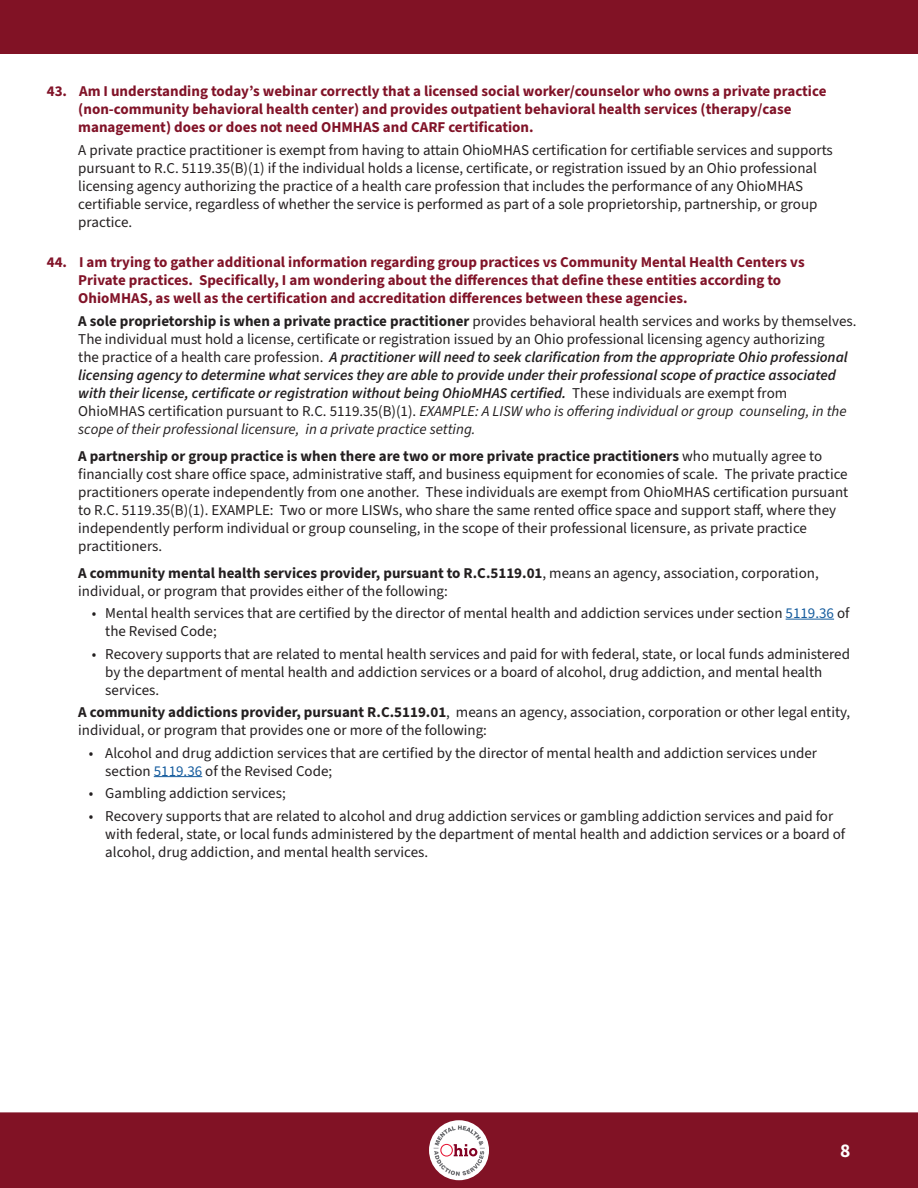
<style>
.page{position:relative;width:918px;height:1188px;background:#fff}
.page>*{position:absolute;margin:0;border:0;box-sizing:border-box;transform-origin:0 0}
.t1{font:700 19.5px "Source Sans 3";color:#fff}
.t2{font:15px/18px "Source Sans 3";color:#231f20}
.t3{font:700 15px/18px "Source Sans 3";color:#811328}
.s1{font-weight:700}
.s2{font-weight:600;font-style:italic}
.s3{font-style:italic}
.s4{color:#175d9e}
</style>
<div class="page">
<hr style="left:786px;top:619px;width:48px;height:1px;background:#175d9e">
<hr style="left:154px;top:776px;width:48px;height:1px;background:#175d9e">
<div style="left:1px;top:1px;width:916px;height:52px;background:#811225"></div>
<div style="left:0;top:0;width:918px;height:54px;border:2px solid #811225"></div>
<div style="left:1px;top:1113px;width:916px;height:74px;background:#811225"></div>
<div style="left:0;top:1112px;width:918px;height:76px;border:2px solid #811225"></div>
<div style="left:429px;top:1120px;width:60px;height:60px;background:#fff;border-radius:50%"></div>
<svg style="left:434px;top:1125px;width:51px;height:51px"></svg>
<p class="t3" style="left:78px;top:82px;width:750px;text-indent:-32px">43. Am I understanding today’s webinar correctly that a licensed social worker/counselor who owns a private practice (non-community behavioral health center) and provides outpatient behavioral health services (therapy/case management) does or does not need OHMHAS and CARF certification.</p>
<p class="t2" style="left:78px;top:141px;width:756px">A private practice practitioner is exempt from having to attain OhioMHAS certification for certifiable services and supports pursuant to R.C. 5119.35(B)(1) if the individual holds a license, certificate, or registration issued by an Ohio professional licensing agency authorizing the practice of a health care profession that includes the performance of any OhioMHAS certifiable service, regardless of whether the service is performed as part of a sole proprietorship, partnership, or group practice.</p>
<p class="t3" style="left:78px;top:253px;width:728px;text-indent:-32px">44. I am trying to gather additional information regarding group practices vs Community Mental Health Centers vs<br>Private practices. Specifically, I am wondering about the differences that define these entities according to<br>OhioMHAS, as well as the certification and accreditation differences between these agencies.</p>
<p class="t2" style="left:78px;top:312px;width:780px"><span class="s1">A sole proprietorship is when a private practice practitioner</span> provides behavioral health services and works by themselves.<br>The individual must hold a license, certificate or registration issued by an Ohio professional licensing agency authorizing<br>the practice of a health care profession. <span class="s2">A practitioner will need to seek clarification from the appropriate Ohio professional licensing agency to determine what services they are able to provide under their professional scope of practice associated with their license, certificate or registration without being OhioMHAS certified.</span> These individuals are exempt from OhioMHAS certification pursuant to R.C. 5119.35(B)(1). <span class="s3">EXAMPLE: A LISW who is offering individual or group counseling, in the scope of their professional licensure, in a private practice setting.</span></p>
<p class="t2" style="left:78px;top:447px;width:771px"><span class="s1">A partnership or group practice is when there are two or more private practice practitioners</span> who mutually agree to financially cost share office space, administrative staff, and business equipment for economies of scale. The private practice practitioners operate independently from one another. These individuals are exempt from OhioMHAS certification pursuant to R.C. 5119.35(B)(1). EXAMPLE: Two or more LISWs, who share the same rented office space and support staff, where they independently perform individual or group counseling, in the scope of their professional licensure, as private practice practitioners.</p>
<p class="t2" style="left:78px;top:564px;width:742px"><span class="s1">A community mental health services provider, pursuant to R.C.5119.01</span>, means an agency, association, corporation, individual, or program that provides either of the following:</p>
<p class="t2" style="left:105px;top:604px;width:746px;text-indent:-13px">• Mental health services that are certified by the director of mental health and addiction services under section <span class="s4">5119.36</span> of the Revised Code;</p>
<p class="t2" style="left:105px;top:645px;width:746px;text-indent:-13px">• Recovery supports that are related to mental health services and paid for with federal, state, or local funds administered by the department of mental health and addiction services or a board of alcohol, drug addiction, and mental health services.</p>
<p class="t2" style="left:78px;top:703px;width:774px"><span class="s1">A community addictions provider, pursuant R.C.5119.01</span>, means an agency, association, corporation or other legal entity, individual, or program that provides one or more of the following:</p>
<p class="t2" style="left:105px;top:744px;width:713px;text-indent:-16px">• Alcohol and drug addiction services that are certified by the director of mental health and addiction services under section <span class="s4">5119.36</span> of the Revised Code;</p>
<p class="t2" style="left:89px;top:784px;width:198px">• Gambling addiction services;</p>
<p class="t2" style="left:105px;top:807px;width:742px;text-indent:-16px">• Recovery supports that are related to alcohol and drug addiction services or gambling addiction services and paid for with federal, state, or local funds administered by the department of mental health and addiction services or a board of alcohol, drug addiction, and mental health services.</p>
<p class="t1" style="left:840px;top:1138px;width:12px">8</p>
</div>
